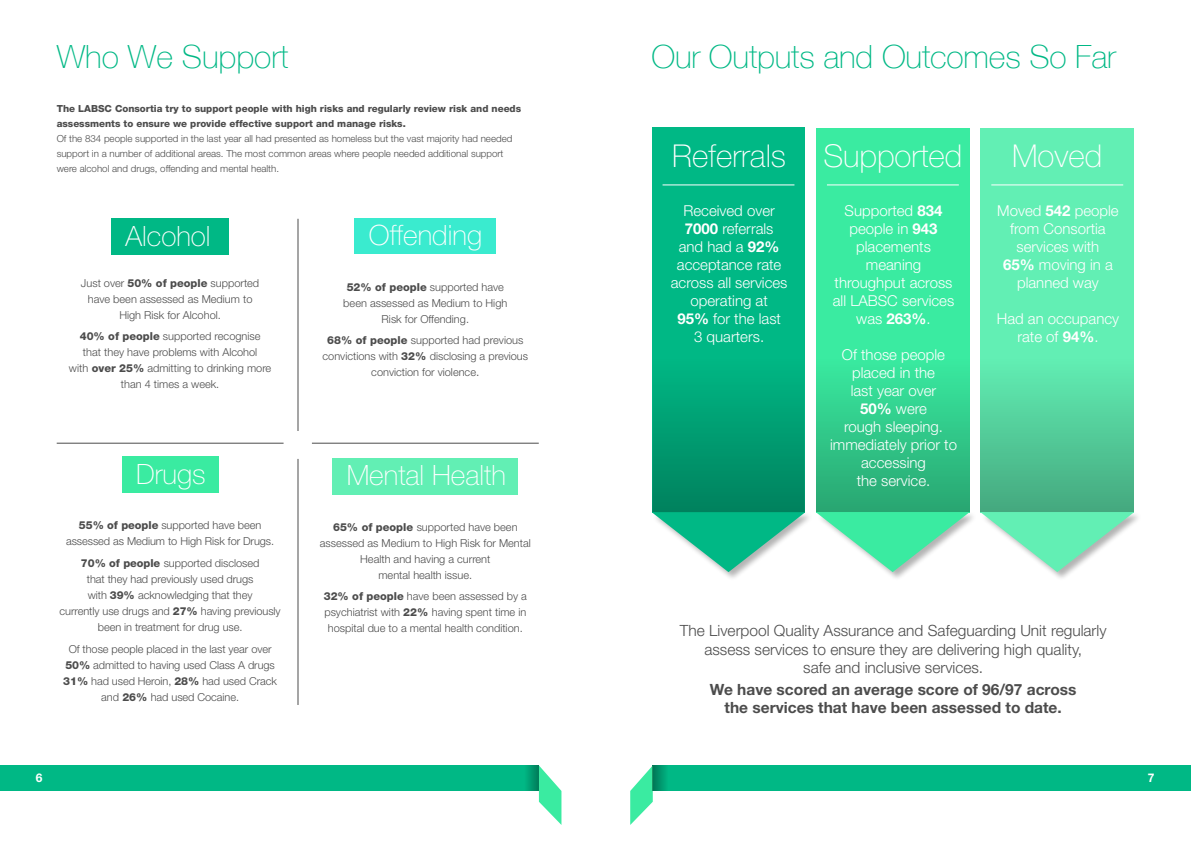
<style>
.page{position:relative;width:1191px;height:842px;background:#fff}
.page>*{position:absolute;margin:0;border:0;box-sizing:border-box;transform-origin:0 0}
.t1{font:100 32px "Helve Nue";letter-spacing:-.005em;color:#00b885}
.t2{font:100 31.5px "Helvetica Neue";color:#fff}
.t3{font:100 28px "Helvetica Neue";color:#fff}
.t4{font:300 15.5px/18.6px "Helvetica Neue";color:#4c4c4c;text-align:center}
.t5{font:700 15.5px/18.6px "Helvetica Neue";color:#4c4c4c;text-align:center}
.t6{font:300 15px/18px "Helvetica Neue";color:#fff;text-align:center}
.t7{font:700 12px "Helvetica Neue";color:#fff}
.t8{font:300 11px/16px "Helvetica Neue";color:#4c4c4c;text-align:center}
.t9{font:300 9.8px/15px "Helvetica Neue";color:#4c4c4c}
.t10{font:800 9.8px/15px "Helvetica Neue";color:#4c4c4c}
.s1{font-weight:800}
.s2{font-size:12px}
.s3{font-weight:700}
</style>
<div class="page">
<div style="left:0;top:765px;width:539px;height:26px;background:#00b885"></div>
<svg style="left:539px;top:765px;width:22px;height:60px"></svg>
<svg style="left:527px;top:765px;width:12px;height:26px"></svg>
<div style="left:653px;top:765px;width:538px;height:26px;background:#00b885"></div>
<svg style="left:630px;top:765px;width:23px;height:60px"></svg>
<svg style="left:653px;top:765px;width:13px;height:26px"></svg>
<div style="left:652px;top:128px;width:153px;height:385px;background:#00b885"></div>
<hr style="left:662px;top:185px;width:132px;height:1px;background:#fff">
<div style="left:816px;top:128px;width:153px;height:385px;background:#3aeba1"></div>
<hr style="left:827px;top:185px;width:131px;height:1px;background:#fff">
<div style="left:980px;top:128px;width:153px;height:385px;background:#62efb4"></div>
<hr style="left:991px;top:185px;width:132px;height:1px;background:#fff">
<div style="left:816px;top:511px;width:161px;height:70px;background:#000;opacity:.3"></div>
<svg style="left:816px;top:513px;width:153px;height:59px"></svg>
<div style="left:980px;top:511px;width:161px;height:70px;background:#000;opacity:.3"></div>
<svg style="left:981px;top:513px;width:152px;height:59px"></svg>
<svg style="left:652px;top:385px;width:153px;height:187px"></svg>
<div style="left:816px;top:358px;width:153px;height:154px;background:linear-gradient(to bottom,#39eaa0,#28a671)"></div>
<div style="left:980px;top:358px;width:153px;height:154px;background:linear-gradient(to bottom,#61eeb3,#45a87f)"></div>
<div style="left:111px;top:219px;width:118px;height:36px;background:#00b885"></div>
<hr style="left:298px;top:219px;width:1px;height:212px;background:#4c4c4c">
<hr style="left:57px;top:443px;width:226px;height:1px;background:#4c4c4c">
<hr style="left:312px;top:443px;width:227px;height:1px;background:#4c4c4c">
<hr style="left:298px;top:459px;width:1px;height:246px;background:#4c4c4c">
<div style="left:122px;top:456px;width:96px;height:37px;background:#3aeba1"></div>
<div style="left:332px;top:458px;width:186px;height:36px;background:#62efb4"></div>
<div style="left:355px;top:219px;width:141px;height:35px;background:#3aebcf"></div>
<h1 class="t1" style="left:57px;top:43px;width:233px">Who We Support</h1>
<p class="t10" style="left:57px;top:102px;width:466px">The LABSC Consortia try to support people with high risks and regularly review risk and needs assessments to ensure we provide effective support and manage risks.</p>
<p class="t9" style="left:57px;top:132px;width:457px">Of the 834 people supported in the last year all had presented as homeless but the vast majority had needed support in a number of additional areas. The most common areas where people needed additional support were alcohol and drugs, offending and mental health.</p>
<h3 class="t3" style="left:125px;top:225px;width:87px">Alcohol</h3>
<p class="t8" style="left:81px;top:276px;width:180px">Just over <span class="s1">50% of people</span> supported have been assessed as Medium to<br>High Risk for Alcohol.</p>
<p class="t8" style="left:69px;top:329px;width:204px"><span class="s1">40% of people</span> supported recognise<br>that they have problems with Alcohol<br>with <span class="s1">over 25%</span> admitting to drinking more than 4 times a week.</p>
<h3 class="t3" style="left:136px;top:463px;width:71px">Drugs</h3>
<p class="t8" style="left:66px;top:518px;width:210px"><span class="s1">55% of people</span> supported have been assessed as Medium to High Risk for Drugs.</p>
<p class="t8" style="left:60px;top:556px;width:222px"><span class="s1">70% of people</span> supported disclosed<br>that they had previously used drugs<br>with <span class="s1">39%</span> acknowledging that they<br>currently use drugs and <span class="s1">27%</span> having previously been in treatment for drug use.</p>
<p class="t8" style="left:63px;top:642px;width:215px">Of those people placed in the last year over <span class="s1">50%</span> admitted to having used Class A drugs <span class="s1">31%</span> had used Heroin, <span class="s1">28%</span> had used Crack and <span class="s1">26%</span> had used Cocaine.</p>
<h3 class="t3" style="left:369px;top:225px;width:115px">Offending</h3>
<p class="t8" style="left:343px;top:280px;width:165px"><span class="s1">52% of people</span> supported have been assessed as Medium to High<br>Risk for Offending.</p>
<p class="t8" style="left:322px;top:333px;width:207px"><span class="s1">68% of people</span> supported had previous convictions with <span class="s1">32%</span> disclosing a previous conviction for violence<span class="s2">.</span></p>
<h3 class="t3" style="left:347px;top:465px;width:161px">Mental Health</h3>
<p class="t8" style="left:320px;top:520px;width:212px"><span class="s1">65% of people</span> supported have been assessed as Medium to High Risk for Mental<br>Health and having a current<br>mental health issue.</p>
<p class="t8" style="left:324px;top:590px;width:205px"><span class="s1">32% of people</span> have been assessed by a psychiatrist with <span class="s1">22%</span> having spent time in hospital due to a mental health condition.</p>
<h1 class="t1" style="left:651px;top:43px;width:466px">Our Outputs and Outcomes So Far</h1>
<h2 class="t2" style="left:672px;top:144px;width:292px">Referrals Supported</h2>
<h2 class="t2" style="left:1012px;top:144px;width:92px">Moved</h2>
<h3 class="t6" style="left:671px;top:203px;width:118px">Received over<br><span class="s3">7000</span> referrals and had a <span class="s3">92% </span>acceptance rate across all services operating at<br><span class="s3">95%</span> for the last<br>3 quarters.</h3>
<h3 class="t6" style="left:833px;top:203px;width:123px">Supported <span class="s3">834 </span>people in <span class="s3">943 </span>placements meaning throughput across all LABSC services was <span class="s3">263%</span>.</h3>
<h3 class="t6" style="left:830px;top:347px;width:128px">Of those people placed in the<br>last year over<br><span class="s3">50%</span> were<br>rough sleeping. immediately prior to accessing<br>the service.</h3>
<h3 class="t6" style="left:997px;top:203px;width:123px">Moved <span class="s3">542</span> people from Consortia services with<br><span class="s3">65%</span> moving in a planned way</h3>
<h3 class="t6" style="left:996px;top:311px;width:124px">Had an occupancy rate of <span class="s3">94%</span>.</h3>
<h3 class="t4" style="left:680px;top:623px;width:428px">The Liverpool Quality Assurance and Safeguarding Unit regularly assess services to ensure they are delivering high quality,<br>safe and inclusive services.</h3>
<h3 class="t5" style="left:710px;top:681px;width:368px">We have scored an average score of 96/97 across the services that have been assessed to date.</h3>
<p class="t7" style="left:36px;top:773px;width:8px">6</p>
<p class="t7" style="left:1147px;top:773px;width:8px">7</p>
</div>
